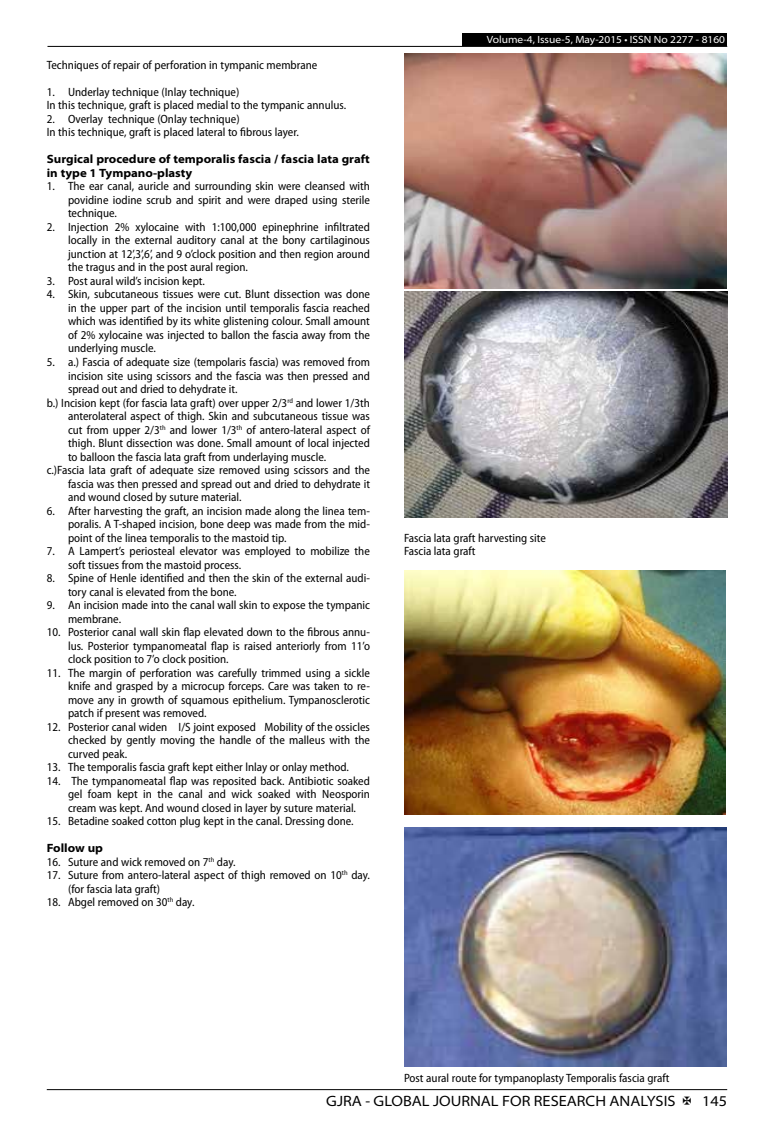
<style>
.page{position:relative;width:774px;height:1136px;background:#fff}
.page>*{position:absolute;margin:0;border:0;box-sizing:border-box;transform-origin:0 0}
.t1{font:semi-expanded 15px "Myriad Pro";color:#000}
.t2{font:semi-condensed 12px/13.5px "Myriad Pro";color:#000;text-align:justify}
.t3{font:700 semi-expanded 12px/13.5px "Myriad Pro";color:#000}
.t4{font:semi-expanded 10.5px "Myriad Pro";color:#fff}
</style>
<div class="page">
<hr style="left:47px;top:1089px;width:680px;height:1px;background:#000">
<div style="left:462px;top:33px;width:265px;height:13px;background:#000"></div>
<hr style="left:47px;top:46px;width:680px;height:1px;background:#000">
<img style="left:404px;top:53px;width:323px;height:235px">
<img style="left:404px;top:291px;width:323px;height:226px">
<img style="left:404px;top:570px;width:322px;height:244px">
<img style="left:404px;top:827px;width:323px;height:239px">
<p class="t2" style="left:47px;top:58px;width:272px">Techniques of repair of perforation in tympanic membrane</p>
<p class="t2" style="left:47px;top:85px;width:301px">1. Underlay technique (Inlay technique)<br>In this technique, graft is placed medial to the tympanic annulus.</p>
<p class="t2" style="left:47px;top:112px;width:254px">2. Overlay technique (Onlay technique)<br>In this technique, graft is placed lateral to fibrous layer.</p>
<p class="t3" style="left:47px;top:153px;width:325px">Surgical procedure of temporalis fascia / fascia lata graft in type 1 Tympano-plasty</p>
<p class="t2" style="left:68px;top:180px;width:303px;text-indent:-21px">1. The ear canal, auricle and surrounding skin were cleansed with povidine iodine scrub and spirit and were draped using sterile technique.</p>
<p class="t2" style="left:68px;top:220px;width:303px;text-indent:-21px">2. Injection 2% xylocaine with 1:100,000 epinephrine infiltrated locally in the external auditory canal at the bony cartilaginous junction at 12’,3’,6’, and 9 o’clock position and then region around the tragus and in the post aural region.</p>
<p class="t2" style="left:47px;top:274px;width:160px">3. Post aural wild’s incision kept.</p>
<p class="t2" style="left:68px;top:288px;width:303px;text-indent:-21px">4. Skin, subcutaneous tissues were cut. Blunt dissection was done in the upper part of the incision until temporalis fascia reached which was identified by its white glistening colour. Small amount of 2% xylocaine was injected to ballon the fascia away from the underlying muscle.</p>
<p class="t2" style="left:47px;top:355px;width:325px">5. a.) Fascia of adequate size (tempolaris fascia) was removed from</p>
<p class="t2" style="left:68px;top:369px;width:303px">incision site using scissors and the fascia was then pressed and</p>
<p class="t2" style="left:68px;top:382px;width:171px">spread out and dried to dehydrate it.</p>
<p class="t2" style="left:47px;top:396px;width:325px">b.) Incision kept (for fascia lata graft) over upper 2/3<sup>rd</sup> and lower 1/3th</p>
<p class="t2" style="left:68px;top:409px;width:303px">anterolateral aspect of thigh. Skin and subcutaneous tissue was</p>
<p class="t2" style="left:68px;top:423px;width:303px">cut from upper 2/3<sup>th</sup> and lower 1/3<sup>th</sup> of antero-lateral aspect of</p>
<p class="t2" style="left:68px;top:436px;width:303px">thigh. Blunt dissection was done. Small amount of local injected</p>
<p class="t2" style="left:68px;top:450px;width:260px">to balloon the fascia lata graft from underlaying muscle.</p>
<p class="t2" style="left:47px;top:463px;width:325px">c.)Fascia lata graft of adequate size removed using scissors and the</p>
<p class="t2" style="left:68px;top:477px;width:303px">fascia was then pressed and spread out and dried to dehydrate it</p>
<p class="t2" style="left:68px;top:490px;width:175px">and wound closed by suture material.</p>
<p class="t2" style="left:68px;top:504px;width:303px;text-indent:-21px">6. After harvesting the graft, an incision made along the linea tem&shy;poralis. A T-shaped incision, bone deep was made from the mid&shy;point of the linea temporalis to the mastoid tip.</p>
<p class="t2" style="left:68px;top:544px;width:303px;text-indent:-21px">7. A Lampert’s periosteal elevator was employed to mobilize the soft tissues from the mastoid process.</p>
<p class="t2" style="left:68px;top:571px;width:303px;text-indent:-21px">8. Spine of Henle identified and then the skin of the external audi&shy;tory canal is elevated from the bone.</p>
<p class="t2" style="left:68px;top:598px;width:303px;text-indent:-21px">9. An incision made into the canal wall skin to expose the tympanic membrane.</p>
<p class="t2" style="left:68px;top:625px;width:303px;text-indent:-21px">10. Posterior canal wall skin flap elevated down to the fibrous annu&shy;lus. Posterior tympanomeatal flap is raised anteriorly from 11’o clock position to 7’o clock position.</p>
<p class="t2" style="left:68px;top:666px;width:303px;text-indent:-21px">11. The margin of perforation was carefully trimmed using a sickle knife and grasped by a microcup forceps. Care was taken to re&shy;move any in growth of squamous epithelium. Tympanosclerotic patch if present was removed.</p>
<p class="t2" style="left:68px;top:720px;width:303px;text-indent:-21px">12. Posterior canal widen → I/S joint exposed →Mobility of the ossicles checked by gently moving the handle of the malleus with the curved peak.</p>
<p class="t2" style="left:47px;top:760px;width:304px">13. The temporalis fascia graft kept either lnlay or onlay method.</p>
<p class="t2" style="left:68px;top:774px;width:303px;text-indent:-21px">14. The tympanomeatal flap was reposited back. Antibiotic soaked gel foam kept in the canal and wick soaked with Neosporin cream was kept. And wound closed in layer by suture material.</p>
<p class="t2" style="left:47px;top:814px;width:308px">15. Betadine soaked cotton plug kept in the canal. Dressing done.</p>
<p class="t3" style="left:47px;top:841px;width:58px">Follow up</p>
<p class="t2" style="left:47px;top:855px;width:190px">16. Suture and wick removed on 7<sup>th</sup> day.</p>
<p class="t2" style="left:68px;top:868px;width:303px;text-indent:-21px">17. Suture from antero-lateral aspect of thigh removed on 10<sup>th</sup> day. (for fascia lata graft)</p>
<p class="t2" style="left:47px;top:895px;width:149px">18. Abgel removed on 30<sup>th</sup> day.</p>
<p class="t4" style="left:487px;top:34px;width:240px">Volume-4, Issue-5, May-2015 • ISSN No 2277 - 8160</p>
<p class="t2" style="left:404px;top:531px;width:144px">Fascia lata graft harvesting site<br>Fascia lata graft</p>
<p class="t2" style="left:404px;top:1071px;width:267px">Post aural route for tympanoplasty Temporalis fascia graft</p>
<p class="t1" style="left:326px;top:1092px;width:351px">GJRA - GLOBAL JOURNAL FOR RESEARCH ANALYSIS</p>
<p class="t1" style="left:702px;top:1092px;width:27px">145</p>
</div>
